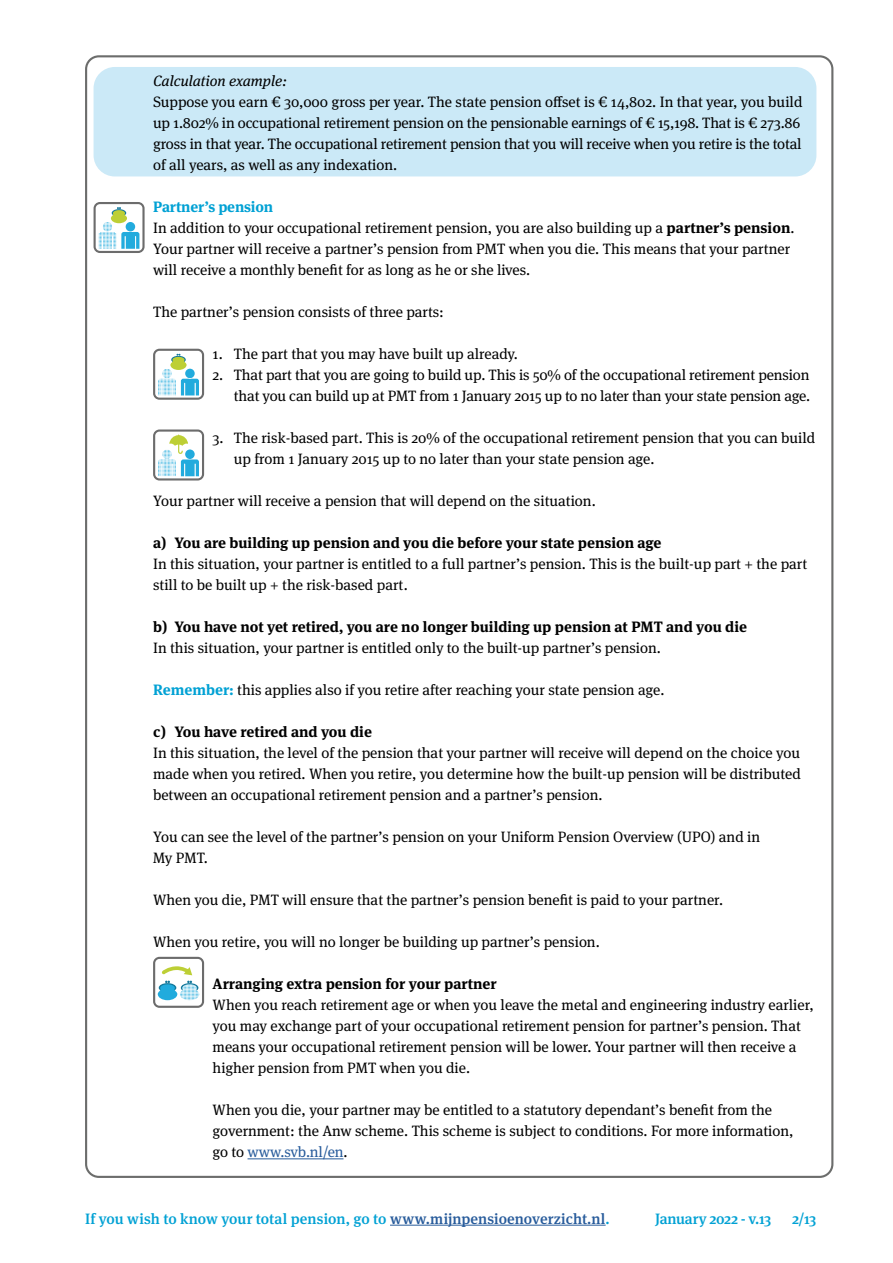
<style>
.page{position:relative;width:893px;height:1263px;background:#fff}
.page>*{position:absolute;margin:0;border:0;box-sizing:border-box;transform-origin:0 0}
.t1{font:15px/21px "Meta Serif OT";color:#000}
.t2{font:700 15px "Meta Serif OT";color:#000}
.t3{font:500 15px "Meta Serif OT";color:#00a1d4}
.t4{font:italic 15px "Meta Serif OT";color:#000}
.t5{font:700 15px "Meta Serif OT";letter-spacing:-.01em;color:#00a1d4}
.s1{font-weight:700}
.s2{font-weight:700;color:#00a1d4}
.s3{color:#275b9b}
.s4{color:#009ed4}
</style>
<div class="page">
<div style="left:94px;top:67px;width:722px;height:109px;background:#cbe9f7;border-radius:21px"></div>
<hr style="left:390px;top:1225px;width:216px;height:1px;background:#275b9b">
<svg style="left:94px;top:202px;width:51px;height:51px"></svg>
<svg style="left:153px;top:349px;width:51px;height:51px"></svg>
<svg style="left:153px;top:429px;width:51px;height:51px"></svg>
<svg style="left:153px;top:957px;width:51px;height:51px"></svg>
<hr style="left:248px;top:1158px;width:95px;height:1px;background:#275b9b">
<p class="t4" style="left:153px;top:72px;width:135px">Calculation example:</p>
<p class="t1" style="left:153px;top:92px;width:651px">Suppose you earn € 30,000 gross per year. The state pension offset is € 14,802. In that year, you build up 1.802% in occupational retirement pension on the pensionable earnings of € 15,198. That is € 273.86 gross in that year. The occupational retirement pension that you will receive when you retire is the total of all years, as well as any indexation.</p>
<p class="t5" style="left:153px;top:198px;width:122px">Partner’s pension</p>
<p class="t1" style="left:153px;top:218px;width:643px">In addition to your occupational retirement pension, you are also building up a <span class="s1">partner’s pension</span>.<br>Your partner will receive a partner’s pension from PMT when you die. This means that your partner will receive a monthly benefit for as long as he or she lives.</p>
<p class="t1" style="left:153px;top:302px;width:292px">The partner’s pension consists of three parts:</p>
<p class="t1" style="left:213px;top:344px;width:307px">1. The part that you may have built up already.</p>
<p class="t1" style="left:213px;top:365px;width:599px;text-align:right">2. That part that you are going to build up. This is 50% of the occupational retirement pension that you can build up at PMT from 1 January 2015 up to no later than your state pension age.</p>
<p class="t1" style="left:234px;top:428px;width:583px;text-indent:-21px">3. The risk-based part. This is 20% of the occupational retirement pension that you can build up from 1 January 2015 up to no later than your state pension age.</p>
<p class="t1" style="left:153px;top:491px;width:444px">Your partner will receive a pension that will depend on the situation.</p>
<p class="t2" style="left:153px;top:534px;width:510px">a) You are building up pension and you die before your state pension age</p>
<p class="t1" style="left:153px;top:554px;width:656px">In this situation, your partner is entitled to a full partner’s pension. This is the built-up part + the part still to be built up + the risk-based part.</p>
<p class="t2" style="left:153px;top:618px;width:595px">b) You have not yet retired, you are no longer building up pension at PMT and you die</p>
<p class="t1" style="left:153px;top:638px;width:509px">In this situation, your partner is entitled only to the built-up partner’s pension.</p>
<p class="t1" style="left:153px;top:680px;width:513px"><span class="s2">Remember:</span> this applies also if you retire after reaching your state pension age.</p>
<p class="t2" style="left:153px;top:723px;width:220px">c) You have retired and you die</p>
<p class="t1" style="left:153px;top:743px;width:649px;text-align:justify">In this situation, the level of the pension that your partner will receive will depend on the choice you made when you retired. When you retire, you determine how the built-up pension will be distributed between an occupational retirement pension and a partner’s pension.</p>
<p class="t1" style="left:153px;top:827px;width:609px">You can see the level of the partner’s pension on your Uniform Pension Overview (UPO) and in<br>My PMT.</p>
<p class="t1" style="left:153px;top:890px;width:571px">When you die, PMT will ensure that the partner’s pension benefit is paid to your partner.</p>
<p class="t1" style="left:153px;top:932px;width:448px">When you retire, you will no longer be building up partner’s pension.</p>
<p class="t2" style="left:213px;top:975px;width:286px">Arranging extra pension for your partner</p>
<p class="t1" style="left:213px;top:995px;width:603px">When you reach retirement age or when you leave the metal and engineering industry earlier, you may exchange part of your occupational retirement pension for partner’s pension. That means your occupational retirement pension will be lower. Your partner will then receive a higher pension from PMT when you die.</p>
<p class="t1" style="left:213px;top:1100px;width:583px">When you die, your partner may be entitled to a statutory dependant’s benefit from the government: the Anw scheme. This scheme is subject to conditions. For more information, go to <span class="s3">www.svb.nl/en</span>.</p>
<p class="t3" style="left:85px;top:1209px;width:526px">If you wish to know your total pension, go to <span class="s3">www.mijnpensioenoverzicht.nl</span><span class="s4">.</span></p>
<p class="t3" style="left:655px;top:1209px;width:118px">January 2022 - v.13</p>
<p class="t3" style="left:792px;top:1209px;width:26px">2/13</p>
</div>
